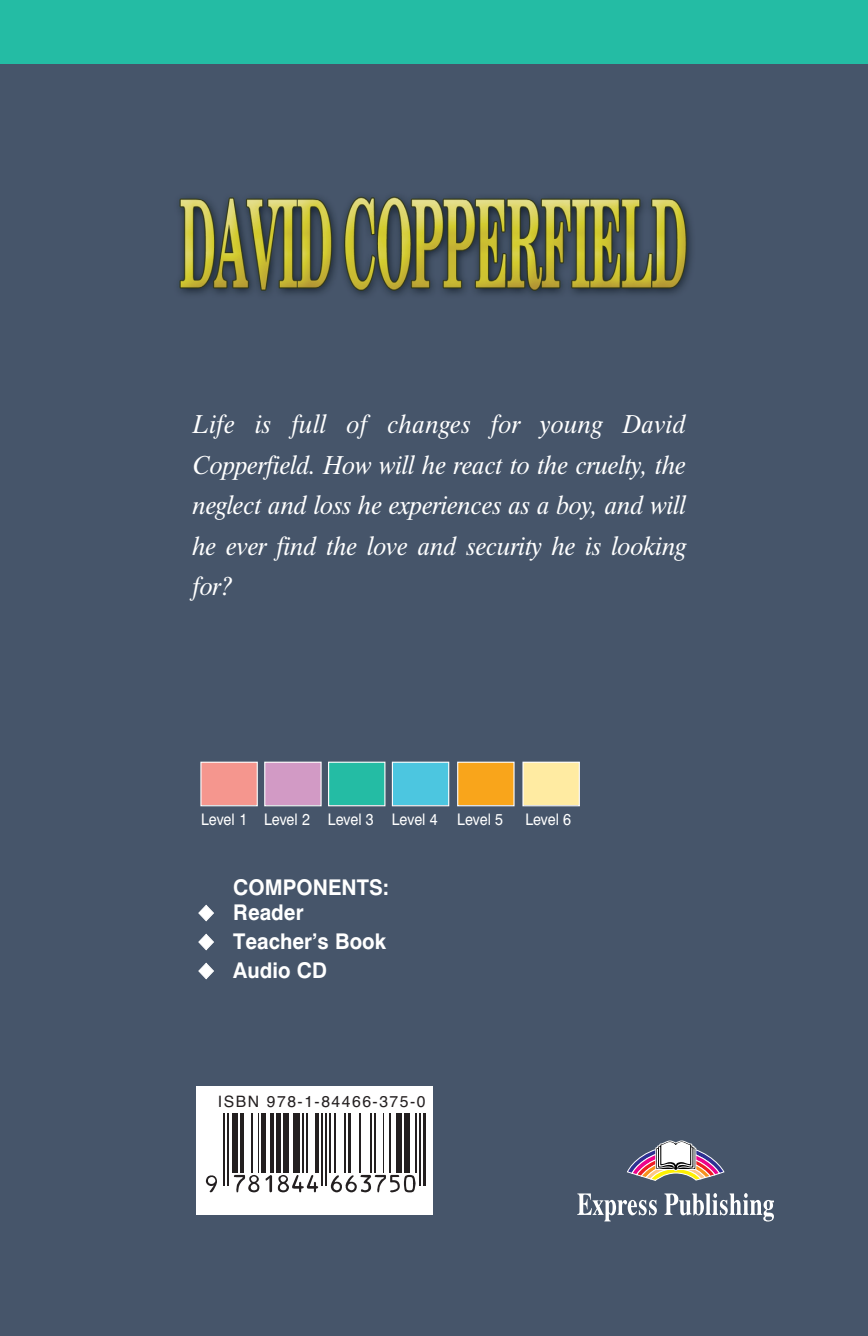
<style>
.page{position:relative;width:868px;height:1336px;background:#fff}
.page>*{position:absolute;margin:0;border:0;box-sizing:border-box;transform-origin:0 0}
.t1{font:27px/40.5px "UB Times Italic";color:#fff;text-align:justify;scale:.95 1}
.t2{font:21.38px "UB Helvetica Bold";color:#fff;scale:.95 1}
.t3{font:15.75px "UB Helvetica";color:#fff;scale:.9 1}
.t4{font:15.75px "Helvetica";letter-spacing:.095em;color:#231f20}
</style>
<div class="page">
<div style="left:0;top:0;width:867px;height:1336px;background:#46556a"></div>
<svg style="left:627px;top:1140px;width:97px;height:41px"></svg>
<svg style="left:577px;top:1193px;width:79px;height:28px"></svg>
<svg style="left:664px;top:1193px;width:109px;height:28px"></svg>
<img style="left:179px;top:196px;width:513px;height:99px">
<div style="left:0;top:0;width:867px;height:64px;background:#24bca4"></div>
<div style="left:201px;top:763px;width:56px;height:42px;background:#f5968e"></div>
<div style="left:200px;top:762px;width:58px;height:44px;border:1px solid #fff"></div>
<div style="left:265px;top:763px;width:55px;height:42px;background:#d29ac5"></div>
<div style="left:264px;top:762px;width:57px;height:44px;border:1px solid #fff"></div>
<div style="left:329px;top:763px;width:55px;height:42px;background:#24bca4"></div>
<div style="left:328px;top:762px;width:57px;height:44px;border:1px solid #fff"></div>
<div style="left:393px;top:763px;width:55px;height:42px;background:#4cc6e0"></div>
<div style="left:392px;top:762px;width:57px;height:44px;border:1px solid #fff"></div>
<div style="left:458px;top:763px;width:55px;height:42px;background:#f9a51b"></div>
<div style="left:457px;top:762px;width:57px;height:44px;border:1px solid #fff"></div>
<div style="left:523px;top:763px;width:55px;height:42px;background:#ffeba2"></div>
<div style="left:522px;top:762px;width:58px;height:44px;border:1px solid #fff"></div>
<div style="left:197px;top:1087px;width:236px;height:128px;background:#fff"></div>
<hr style="left:223px;top:1113px;width:2px;height:73px;background:#231f20">
<hr style="left:227px;top:1113px;width:3px;height:73px;background:#231f20">
<div style="left:232px;top:1113px;width:6px;height:60px;background:#231f20"></div>
<hr style="left:240px;top:1113px;width:4px;height:60px;background:#231f20">
<hr style="left:251px;top:1113px;width:2px;height:60px;background:#231f20">
<hr style="left:258px;top:1113px;width:1px;height:60px;background:#231f20">
<div style="left:261px;top:1113px;width:5px;height:60px;background:#231f20"></div>
<hr style="left:270px;top:1113px;width:4px;height:60px;background:#231f20">
<div style="left:276px;top:1113px;width:5px;height:60px;background:#231f20"></div>
<div style="left:282px;top:1113px;width:7px;height:60px;background:#231f20"></div>
<div style="left:294px;top:1113px;width:6px;height:60px;background:#231f20"></div>
<hr style="left:302px;top:1113px;width:2px;height:60px;background:#231f20">
<hr style="left:306px;top:1113px;width:2px;height:60px;background:#231f20">
<hr style="left:315px;top:1113px;width:4px;height:60px;background:#231f20">
<hr style="left:321px;top:1113px;width:2px;height:73px;background:#231f20">
<hr style="left:325px;top:1113px;width:2px;height:73px;background:#231f20">
<hr style="left:330px;top:1113px;width:2px;height:60px;background:#231f20">
<hr style="left:334px;top:1113px;width:2px;height:60px;background:#231f20">
<hr style="left:344px;top:1113px;width:3px;height:60px;background:#231f20">
<hr style="left:349px;top:1113px;width:2px;height:60px;background:#231f20">
<hr style="left:359px;top:1113px;width:2px;height:60px;background:#231f20">
<hr style="left:370px;top:1113px;width:2px;height:60px;background:#231f20">
<hr style="left:374px;top:1113px;width:2px;height:60px;background:#231f20">
<hr style="left:383px;top:1113px;width:2px;height:60px;background:#231f20">
<hr style="left:389px;top:1113px;width:2px;height:60px;background:#231f20">
<div style="left:396px;top:1113px;width:6px;height:60px;background:#231f20"></div>
<div style="left:404px;top:1113px;width:6px;height:60px;background:#231f20"></div>
<hr style="left:415px;top:1113px;width:2px;height:60px;background:#231f20">
<hr style="left:419px;top:1113px;width:2px;height:73px;background:#231f20">
<hr style="left:423px;top:1113px;width:2px;height:73px;background:#231f20">
<svg style="left:234px;top:1175px;width:25px;height:17px"></svg>
<svg style="left:265px;top:1175px;width:7px;height:17px"></svg>
<svg style="left:278px;top:1175px;width:40px;height:17px"></svg>
<svg style="left:331px;top:1175px;width:84px;height:17px"></svg>
<svg style="left:206px;top:1175px;width:11px;height:17px"></svg>
<p class="t1" style="left:193px;top:406px;width:520px">Life is full of changes for young David Copperfield. How will he react to the cruelty, the neglect and loss he experiences as a boy, and will he ever find the love and security he is looking for?</p>
<p class="t3" style="left:201px;top:813px;width:337px">Level 1 Level 2 Level 3 Level 4 Level 5</p>
<p class="t3" style="left:525px;top:813px;width:52px">Level 6</p>
<p class="t2" style="left:233px;top:879px;width:165px">COMPONENTS:</p>
<p class="t2" style="left:198px;top:904px;width:112px">◆ Reader</p>
<p class="t2" style="left:198px;top:933px;width:199px">◆ Teacher’s Book</p>
<p class="t2" style="left:198px;top:962px;width:137px">◆ Audio CD</p>
<p class="t4" style="left:218px;top:1096px;width:209px">ISBN 978-1-84466-375-0</p>
</div>
